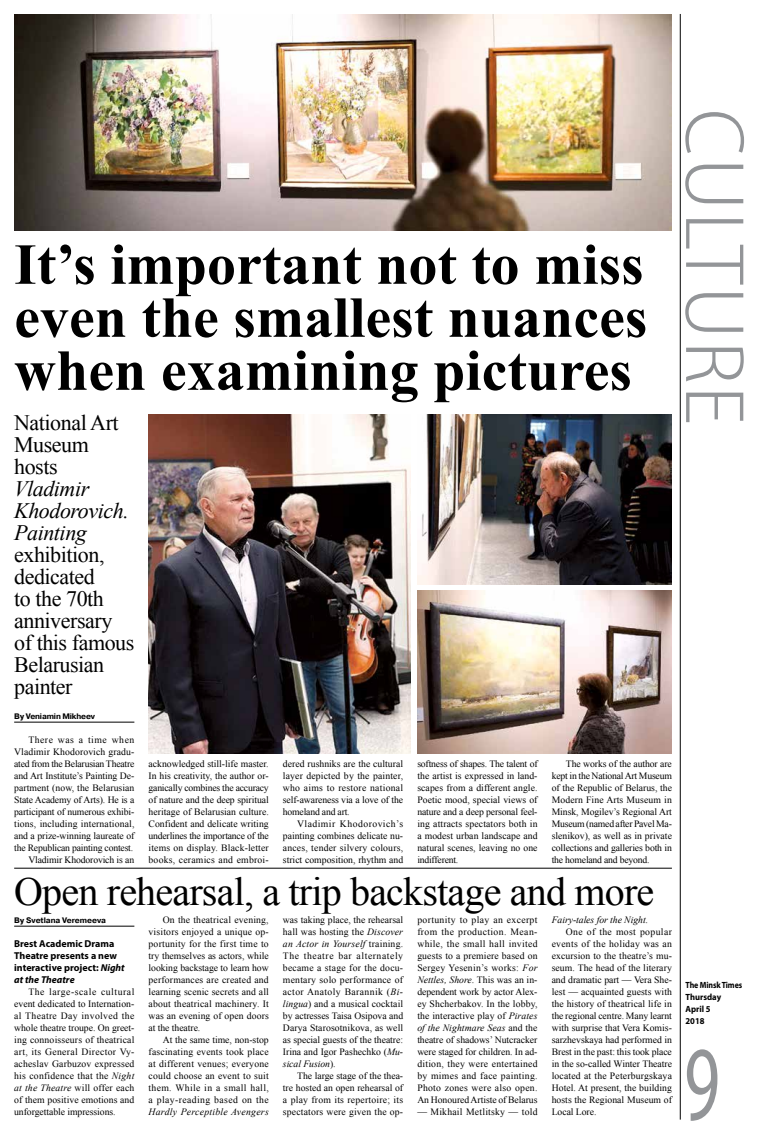
<style>
.page{position:relative;width:757px;height:1134px;background:#fff}
.page>*{position:absolute;margin:0;border:0;box-sizing:border-box;transform-origin:0 0}
.t1{font:semi-condensed 106.8px "Myriad Pro";color:#939598;scale:.71 1}
.t2{font:300 semi-condensed 84.8px "Myriad Pro";letter-spacing:.02em;color:#939598;scale:1.09 1}
.t3{font:700 58px/53px "Times New Roman";color:#000;text-align:justify}
.t4{font:40px "Times New Roman";letter-spacing:-.02em;color:#000}
.t5{font:22px/22px "Times New Roman";letter-spacing:-.02em;color:#000}
.t6{font:italic 22px/22px "Times New Roman";letter-spacing:-.02em;color:#000}
.t7{font:700 10px/12px "Myriad Pro";color:#000}
.t8{font:9.7px/12px "Times New Roman";letter-spacing:.005em;color:#000;text-align:justify}
.t9{font:9.7px "Times New Roman";letter-spacing:.025em;color:#000}
.t10{font:italic 9.7px "Times New Roman";letter-spacing:.03em;color:#000}
.t11{font:italic 9.7px "Times New Roman";letter-spacing:.01em;color:#000}
.t12{font:9.7px "Times New Roman";letter-spacing:.04em;color:#000}
.t13{font:700 9px/12px "Myriad Pro";letter-spacing:-.005em;color:#000;scale:.88 1}
.t14{font:700 8px "Pragmatica C";letter-spacing:-.02em;color:#000}
.s1{font-style:italic}
.s2{font-style:normal}
</style>
<div class="page">
<hr style="left:14px;top:722px;width:120px;height:1px;background:#000">
<img style="left:14px;top:14px;width:658px;height:217px">
<img style="left:417px;top:590px;width:255px;height:163px">
<img style="left:417px;top:415px;width:255px;height:169px">
<img style="left:149px;top:415px;width:261px;height:338px">
<hr style="left:14px;top:926px;width:120px;height:1px;background:#000">
<hr style="left:14px;top:868px;width:658px;height:1px;background:#000">
<hr style="left:680px;top:14px;width:1px;height:1105px;background:#000">
<h3 class="t3" style="left:14px;top:236px;width:635px">It’s important not to miss even the smallest nuances when examining pictures</h3>
<h3 class="t5" style="left:14px;top:411px;width:106px">National Art<br>Museum hosts</h3>
<h3 class="t6" style="left:14px;top:477px;width:116px">Vladimir<br>Khodorovich.<br>Painting</h3>
<h3 class="t5" style="left:14px;top:543px;width:122px">exhibition, dedicated<br>to the 70th anniversary of this famous<br>Belarusian painter</h3>
<p class="t14" style="left:14px;top:712px;width:82px">By Veniamin Mikheev</p>
<p class="t8" style="left:14px;top:734px;width:122px;text-align:right">There was a time when<br>Vladimir Khodorovich gradu&shy;ated from the Belarusian Theatre and Art Institute’s Painting De&shy;partment (now, the Belarusian<br>State Academy of Arts). He is a participant of numerous exhibi&shy;tions, including international, and a prize-winning laureate of the Republican painting contest.<br>Vladimir Khodorovich is an</p>
<p class="t8" style="left:149px;top:758px;width:122px">acknowledged still-life master.<br>In his creativity, the author or&shy;ganically combines the accuracy of nature and the deep spiritual heritage of Belarusian culture.<br>Confident and delicate writing underlines the importance of the items on display. Black-letter books, ceramics and embroi-</p>
<p class="t8" style="left:283px;top:758px;width:122px">dered rushniks are the cultural layer depicted by the painter, who aims to restore national self-awareness via a love of the homeland and art.</p>
<p class="t8" style="left:283px;top:818px;width:122px;text-indent:14px">Vladimir Khodorovich’s painting combines delicate nu&shy;ances, tender silvery colours, strict composition, rhythm and</p>
<p class="t8" style="left:417px;top:758px;width:122px">softness of shapes. The talent of the artist is expressed in land&shy;scapes from a different angle.<br>Poetic mood, special views of nature and a deep personal feel&shy;ing attracts spectators both in a modest urban landscape and natural scenes, leaving no one indifferent.</p>
<p class="t8" style="left:552px;top:758px;width:122px;text-indent:14px">The works of the author are kept in the National Art Museum of the Republic of Belarus, the Modern Fine Arts Museum in Minsk, Mogilev’s Regional Art Museum (named after Pavel Ma&shy;slenikov), as well as in private collections and galleries both in the homeland and beyond.</p>
<h3 class="t4" style="left:14px;top:864px;width:641px">Open rehearsal, a trip backstage and more</h3>
<p class="t14" style="left:14px;top:916px;width:93px">By Svetlana Veremeeva</p>
<p class="t7" style="left:14px;top:938px;width:112px">Brest Academic Drama<br>Theatre presents a new interactive project: <span class="s1">Night at the Theatre</span></p>
<p class="t8" style="left:14px;top:986px;width:122px;text-indent:14px">The large-scale cultural event dedicated to Internation&shy;al Theatre Day involved the whole theatre troupe. On greet&shy;ing connoisseurs of theatrical art, its General Director Vy&shy;acheslav Garbuzov expressed his confidence that the <span class="s1">Night at the Theatre</span> will offer each of them positive emotions and unforgettable impressions.</p>
<p class="t8" style="left:149px;top:914px;width:122px;text-indent:14px">On the theatrical evening, visitors enjoyed a unique op&shy;portunity for the first time to try themselves as actors, while looking backstage to learn how performances are created and learning scenic secrets and all about theatrical machinery. It was an evening of open doors at the theatre.</p>
<p class="t8" style="left:149px;top:1034px;width:122px;text-indent:14px">At the same time, non-stop fascinating events took place at different venues; everyone could choose an event to suit them. While in a small hall, a play-reading based on the</p>
<p class="t10" style="left:149px;top:1105px;width:122px">Hardly Perceptible Avengers</p>
<p class="t8" style="left:283px;top:914px;width:122px">was taking place, the rehearsal hall was hosting the <span class="s1">Discover an Actor in Yourself</span> training.<br>The theatre bar alternately became a stage for the docu&shy;mentary solo performance of actor Anatoly Barannik (<span class="s1">Bi&shy;lingua</span>) and a musical cocktail by actresses Taisa Osipova and Darya Starosotnikova, as well as special guests of the theatre:<br>Irina and Igor Pashechko (<span class="s1">Mu&shy;sical Fusion</span>).</p>
<p class="t8" style="left:283px;top:1070px;width:122px;text-indent:14px">The large stage of the thea&shy;tre hosted an open rehearsal of a play from its repertoire; its spectators were given the op-</p>
<p class="t8" style="left:417px;top:914px;width:122px">portunity to play an excerpt from the production. Mean&shy;while, the small hall invited guests to a premiere based on Sergey Yesenin’s works: <span class="s1">For Nettles, Shore</span>. This was an in&shy;dependent work by actor Alex&shy;ey Shcherbakov. In the lobby, the interactive play of <span class="s1">Pirates of the Nightmare Seas</span> and the theatre of shadows’ Nutcracker were staged for children. In ad&shy;dition, they were entertained by mimes and face painting.<br>Photo zones were also open.<br>An Honoured Artiste of Belarus</p>
<p class="t9" style="left:417px;top:1106px;width:122px">— Mikhail Metlitsky — told</p>
<p class="t11" style="left:552px;top:913px;width:98px">Fairy-tales for the Night<span class="s2">.</span></p>
<p class="t12" style="left:566px;top:926px;width:108px">One of the most popular</p>
<p class="t9" style="left:552px;top:938px;width:122px">events of the holiday was an</p>
<p class="t8" style="left:552px;top:950px;width:122px">excursion to the theatre’s mu-</p>
<p class="t8" style="left:552px;top:962px;width:122px">seum. The head of the literary</p>
<p class="t8" style="left:552px;top:974px;width:122px">and dramatic part — Vera She-</p>
<p class="t8" style="left:552px;top:986px;width:122px">lest — acquainted guests with</p>
<p class="t8" style="left:552px;top:998px;width:122px">the history of theatrical life in</p>
<p class="t8" style="left:552px;top:1010px;width:122px">the regional centre. Many learnt</p>
<p class="t8" style="left:552px;top:1022px;width:122px">with surprise that Vera Komis-</p>
<p class="t8" style="left:552px;top:1034px;width:122px">sarzhevskaya had performed in</p>
<p class="t8" style="left:552px;top:1046px;width:122px">Brest in the past: this took place</p>
<p class="t8" style="left:552px;top:1058px;width:122px">in the so-called Winter Theatre</p>
<p class="t8" style="left:552px;top:1070px;width:122px">located at the Peterburgskaya</p>
<p class="t8" style="left:552px;top:1082px;width:122px">Hotel. At present, the building</p>
<p class="t8" style="left:552px;top:1094px;width:122px">hosts the Regional Museum of</p>
<p class="t8" style="left:552px;top:1106px;width:46px">Local Lore.</p>
<h2 class="t2" style="left:760px;top:109px;width:292px;rotate:90deg">CULTURE</h2>
<p class="t13" style="left:685px;top:978px;width:66px">The Minsk Times<br>Thursday<br>April 5<br>2018</p>
<h1 class="t1" style="left:684px;top:1026px;width:52px">9</h1>
</div>
